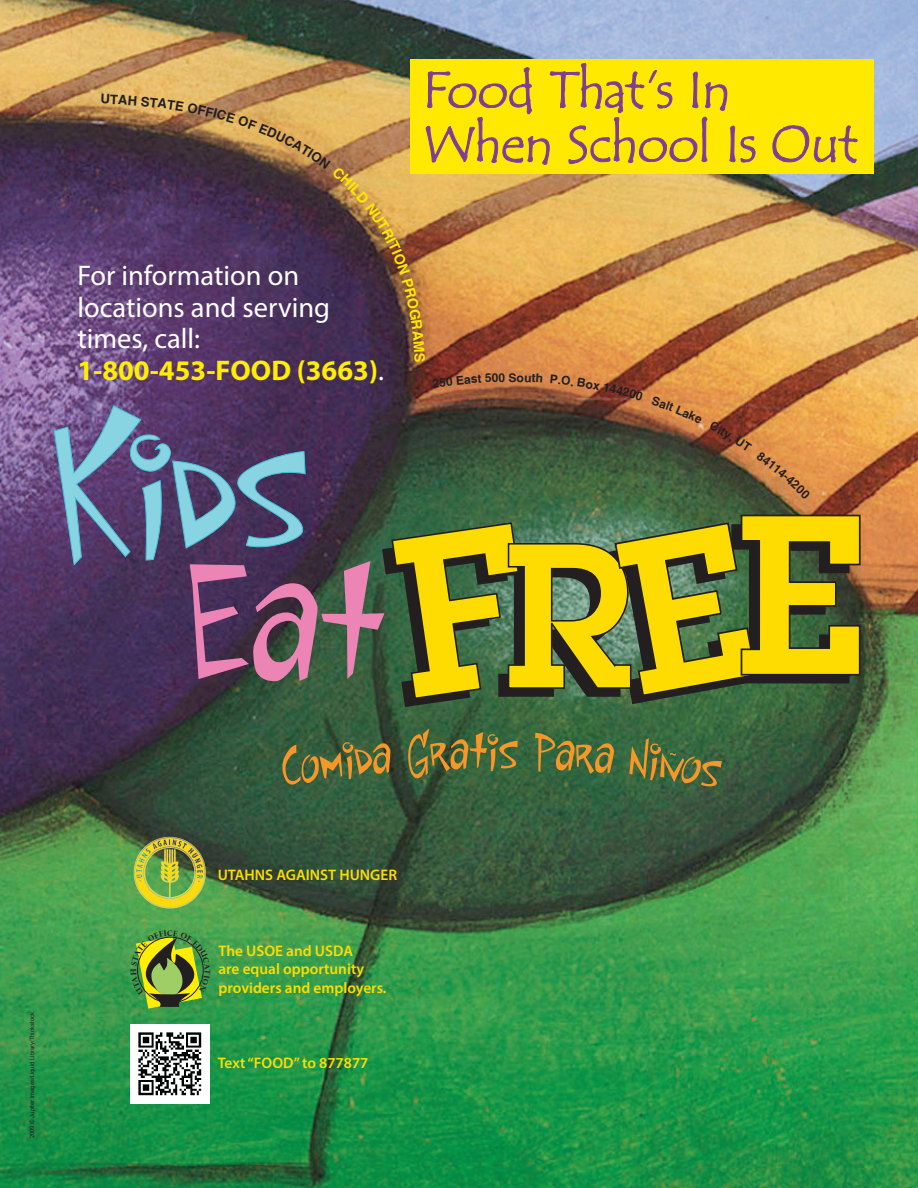
<style>
.page{position:relative;width:918px;height:1188px;background:#fff}
.page>*{position:absolute;margin:0;border:0;box-sizing:border-box;transform-origin:0 0}
.t1{font:52.5px/54px "Tempus Sans ITC";letter-spacing:-.02em;color:#7e3e98}
.t2{font:28.5px/31.8px "Myriad Pro";color:#fff}
.t3{font:600 15.3px/18.5px "Myriad Pro";color:#ffdc01}
.t4{font:700 12px "Helvetica";color:#231f20}
.t5{font:5.85px "Arial";color:#231f20}
.s1{font-weight:700;color:#ffee01}
</style>
<div class="page">
<img style="left:0;top:0;width:918px;height:1188px">
<div style="left:410px;top:60px;width:464px;height:114px;background:#ffe901"></div>
<svg style="left:772px;top:125px;width:86px;height:38px"></svg>
<svg style="left:282px;top:728px;width:440px;height:59px"></svg>
<img style="left:133px;top:834px;width:74px;height:76px">
<img style="left:130px;top:1025px;width:79px;height:79px">
<svg style="left:121px;top:930px;width:95px;height:79px"></svg>
<img style="left:101px;top:63px;width:655px;height:299px">
<img style="left:54px;top:373px;width:807px;height:334px">
<h2 class="t2" style="left:77px;top:259px;width:308px">For information on locations and serving times, call:<br><span class="s1">1-800-453-FOOD (3663)</span>.</h2>
<h1 class="t1" style="left:422px;top:64px;width:437px">Food That’s In<br>When School Is Out</h1>
<p class="t4" style="left:509px;top:370px;width:10px">S</p>
<p class="t5" style="left:28px;top:1138px;width:128px;rotate:-90deg">2009 © Jupiter Images/Liquid Library/Thinkstock</p>
<p class="t3" style="left:218px;top:865px;width:181px">UTAHNS AGAINST HUNGER</p>
<p class="t3" style="left:219px;top:941px;width:170px">The USOE and USDA<br>are equal opportunity providers and employers.</p>
<p class="t3" style="left:218px;top:1053px;width:152px">Text “FOOD” to 877877</p>
</div>
